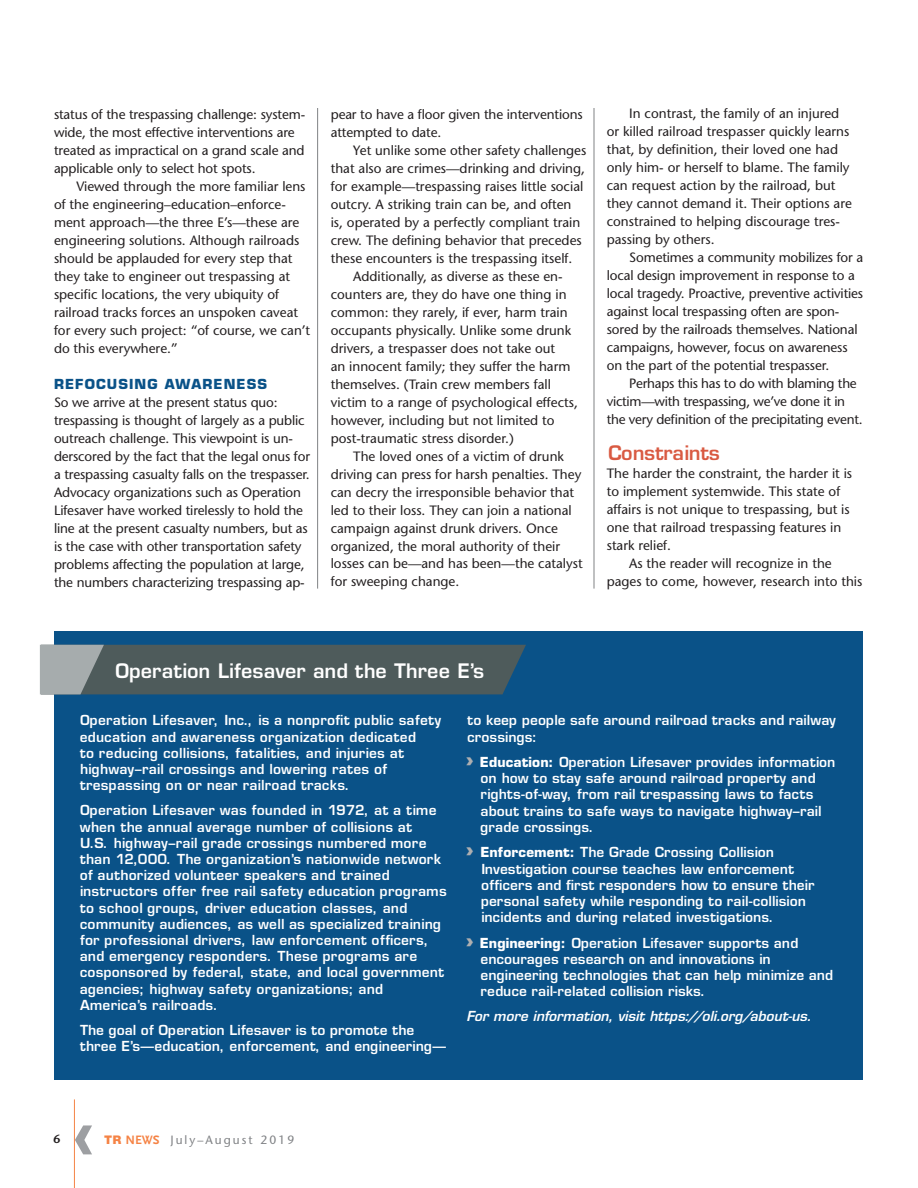
<style>
.page{position:relative;width:918px;height:1188px;background:#fff}
.page>*{position:absolute;margin:0;border:0;box-sizing:border-box;transform-origin:0 0}
.t1{font:700 70.5px "Frutiger";color:#9d9fa2}
.t2{font:600 19.5px "Eurostile";letter-spacing:.015em;color:#fff}
.t3{font:600 19.5px "Eurostile";color:#d95a42}
.t4{font:13.5px/18px "Stone Sans";color:#231f20}
.t5{font:600 13.5px/16.2px "Eurostile";letter-spacing:.02em;color:#fff}
.t6{font:13.5px/18px "Stone Sans";letter-spacing:-.02em;color:#231f20}
.t7{font:italic 600 13.5px "Eurostile";letter-spacing:.005em;color:#fff}
.t8{font:700 13.5px "Eurostile";letter-spacing:.08em;color:#0a5288}
.t9{font:12px "Stone Sans";letter-spacing:.17em;color:#808285}
.t10{font:600 12px "Stone Sans";color:#231f20}
.s1{font-family:"Eurostile Bold Extended Two";font-weight:400;font-size:22.5px;color:#afafb0}
.s2{font-weight:700}
.s3{font-family:"Nimbus San Nov D Blac";font-size:12.75px;color:#f58345}
.s4{font-family:"Scala Sans";font-weight:700;font-size:12.75px;color:#f58345}
</style>
<div class="page">
<hr style="left:594px;top:108px;width:1px;height:481px;background:#808285">
<hr style="left:317px;top:108px;width:1px;height:481px;background:#808285">
<hr style="left:74px;top:1099px;width:1px;height:89px;background:#f58345">
<div style="left:54px;top:632px;width:808px;height:448px;background:#0a5288"></div>
<svg style="left:40px;top:645px;width:486px;height:49px"></svg>
<p class="t4" style="left:54px;top:105px;width:253px">status of the trespassing challenge: system&shy;wide, the most effective interventions are treated as impractical on a grand scale and applicable only to select hot spots.</p>
<p class="t4" style="left:54px;top:177px;width:258px;text-indent:23px">Viewed through the more familiar lens of the engineering–education–enforce&shy;ment approach—the three E’s—these are engineering solutions. Although railroads should be applauded for every step that they take to engineer out trespassing at specific locations, the very ubiquity of railroad tracks forces an unspoken caveat for every such project: “of course, we can’t do this everywhere.”</p>
<p class="t8" style="left:54px;top:376px;width:215px">REFOCUSING AWARENESS</p>
<p class="t4" style="left:54px;top:393px;width:258px">So we arrive at the present status quo: trespassing is thought of largely as a public outreach challenge. This viewpoint is un&shy;derscored by the fact that the legal onus for a trespassing casualty falls on the trespasser.<br>Advocacy organizations such as Operation Lifesaver have worked tirelessly to hold the line at the present casualty numbers, but as is the case with other transportation safety problems affecting the population at large, the numbers characterizing trespassing ap-</p>
<p class="t4" style="left:331px;top:105px;width:254px">pear to have a floor given the interventions attempted to date.</p>
<p class="t4" style="left:353px;top:141px;width:235px">Yet unlike some other safety challenges</p>
<p class="t4" style="left:331px;top:159px;width:256px">that also are crimes—drinking and driving,</p>
<p class="t4" style="left:331px;top:177px;width:254px">for example—trespassing raises little social</p>
<p class="t4" style="left:331px;top:195px;width:242px">outcry. A striking train can be, and often</p>
<p class="t4" style="left:331px;top:213px;width:251px">is, operated by a perfectly compliant train</p>
<p class="t4" style="left:331px;top:231px;width:253px">crew. The defining behavior that precedes</p>
<p class="t4" style="left:331px;top:249px;width:243px">these encounters is the trespassing itself.</p>
<p class="t4" style="left:353px;top:267px;width:211px">Additionally, as diverse as these en-</p>
<p class="t4" style="left:331px;top:285px;width:237px">counters are, they do have one thing in</p>
<p class="t4" style="left:331px;top:303px;width:239px">common: they rarely, if ever, harm train</p>
<p class="t4" style="left:331px;top:321px;width:242px">occupants physically. Unlike some drunk</p>
<p class="t4" style="left:331px;top:339px;width:226px">drivers, a trespasser does not take out</p>
<p class="t4" style="left:331px;top:357px;width:241px">an innocent family; they suffer the harm</p>
<p class="t4" style="left:331px;top:375px;width:222px">themselves. (Train crew members fall</p>
<p class="t4" style="left:331px;top:393px;width:249px">victim to a range of psychological effects,</p>
<p class="t4" style="left:331px;top:411px;width:225px">however, including but not limited to</p>
<p class="t4" style="left:331px;top:429px;width:185px">post-traumatic stress disorder.)</p>
<p class="t4" style="left:353px;top:447px;width:212px">The loved ones of a victim of drunk</p>
<p class="t4" style="left:331px;top:465px;width:252px">driving can press for harsh penalties. They</p>
<p class="t4" style="left:331px;top:483px;width:245px">can decry the irresponsible behavior that</p>
<p class="t4" style="left:331px;top:501px;width:243px">led to their loss. They can join a national</p>
<p class="t4" style="left:331px;top:519px;width:229px">campaign against drunk drivers. Once</p>
<p class="t4" style="left:331px;top:537px;width:231px">organized, the moral authority of their</p>
<p class="t4" style="left:331px;top:555px;width:253px">losses can be—and has been—the catalyst</p>
<p class="t4" style="left:331px;top:573px;width:130px">for sweeping change.</p>
<p class="t4" style="left:607px;top:105px;width:247px;text-indent:23px">In contrast, the family of an injured or killed railroad trespasser quickly learns that, by definition, their loved one had only him- or herself to blame. The family can request action by the railroad, but they cannot demand it. Their options are constrained to helping discourage tres&shy;passing by others.</p>
<p class="t4" style="left:607px;top:249px;width:258px;text-indent:23px">Sometimes a community mobilizes for a local design improvement in response to a local tragedy. Proactive, preventive activities against local trespassing often are spon&shy;sored by the railroads themselves. National campaigns, however, focus on awareness on the part of the potential trespasser.</p>
<p class="t6" style="left:607px;top:375px;width:257px;text-indent:23px">Perhaps this has to do with blaming the victim—with trespassing, we’ve done it in the very definition of the precipitating event.</p>
<h2 class="t3" style="left:607px;top:440px;width:113px">Constraints</h2>
<p class="t4" style="left:607px;top:464px;width:247px">The harder the constraint, the harder it is</p>
<p class="t4" style="left:607px;top:482px;width:235px">to implement systemwide. This state of</p>
<p class="t4" style="left:607px;top:500px;width:244px">affairs is not unique to trespassing, but is</p>
<p class="t4" style="left:607px;top:518px;width:236px">one that railroad trespassing features in</p>
<p class="t4" style="left:607px;top:536px;width:66px">stark relief.</p>
<p class="t4" style="left:629px;top:554px;width:204px">As the reader will recognize in the</p>
<p class="t4" style="left:607px;top:572px;width:257px">pages to come, however, research into this</p>
<h2 class="t2" style="left:114px;top:659px;width:371px">Operation Lifesaver and the Three E’s</h2>
<p class="t5" style="left:79px;top:712px;width:363px">Operation Lifesaver, Inc., is a nonprofit public safety education and awareness organization dedicated<br>to reducing collisions, fatalities, and injuries at highway–rail crossings and lowering rates of trespassing on or near railroad tracks.</p>
<p class="t5" style="left:79px;top:802px;width:368px">Operation Lifesaver was founded in 1972, at a time when the annual average number of collisions at<br>U.S. highway–rail grade crossings numbered more than 12,000. The organization’s nationwide network of authorized volunteer speakers and trained instructors offer free rail safety education programs to school groups, driver education classes, and community audiences, as well as specialized training for professional drivers, law enforcement officers, and emergency responders. These programs are cosponsored by federal, state, and local government agencies; highway safety organizations; and America’s railroads.</p>
<p class="t5" style="left:79px;top:1022px;width:368px">The goal of Operation Lifesaver is to promote the three E’s—education, enforcement, and engineering—</p>
<p class="t5" style="left:466px;top:712px;width:370px">to keep people safe around railroad tracks and railway crossings:</p>
<p class="t5" style="left:480px;top:754px;width:356px;text-indent:-13px"><span class="s1">›</span> <span class="s2">Education:</span> Operation Lifesaver provides information on how to stay safe around railroad property and rights-of-way, from rail trespassing laws to facts about trains to safe ways to navigate highway–rail grade crossings.</p>
<p class="t5" style="left:480px;top:844px;width:335px;text-indent:-14px"><span class="s1">›</span> <span class="s2">Enforcement:</span> The Grade Crossing Collision Investigation course teaches law enforcement officers and first responders how to ensure their personal safety while responding to rail-collision incidents and during related investigations.</p>
<p class="t5" style="left:480px;top:934px;width:354px;text-indent:-13px"><span class="s1">›</span> <span class="s2">Engineering:</span> Operation Lifesaver supports and encourages research on and innovations in engineering technologies that can help minimize and reduce rail-related collision risks.</p>
<p class="t7" style="left:467px;top:1008px;width:347px">For more information, visit https://oli.org/about-us.</p>
<p class="t10" style="left:53px;top:1131px;width:8px">6</p>
<h1 class="t1" style="left:71px;top:1093px;width:25px">‹</h1>
<p class="t9" style="left:105px;top:1132px;width:191px"><span class="s3">TR</span> <span class="s4">NEWS</span> July–August 2019</p>
</div>
